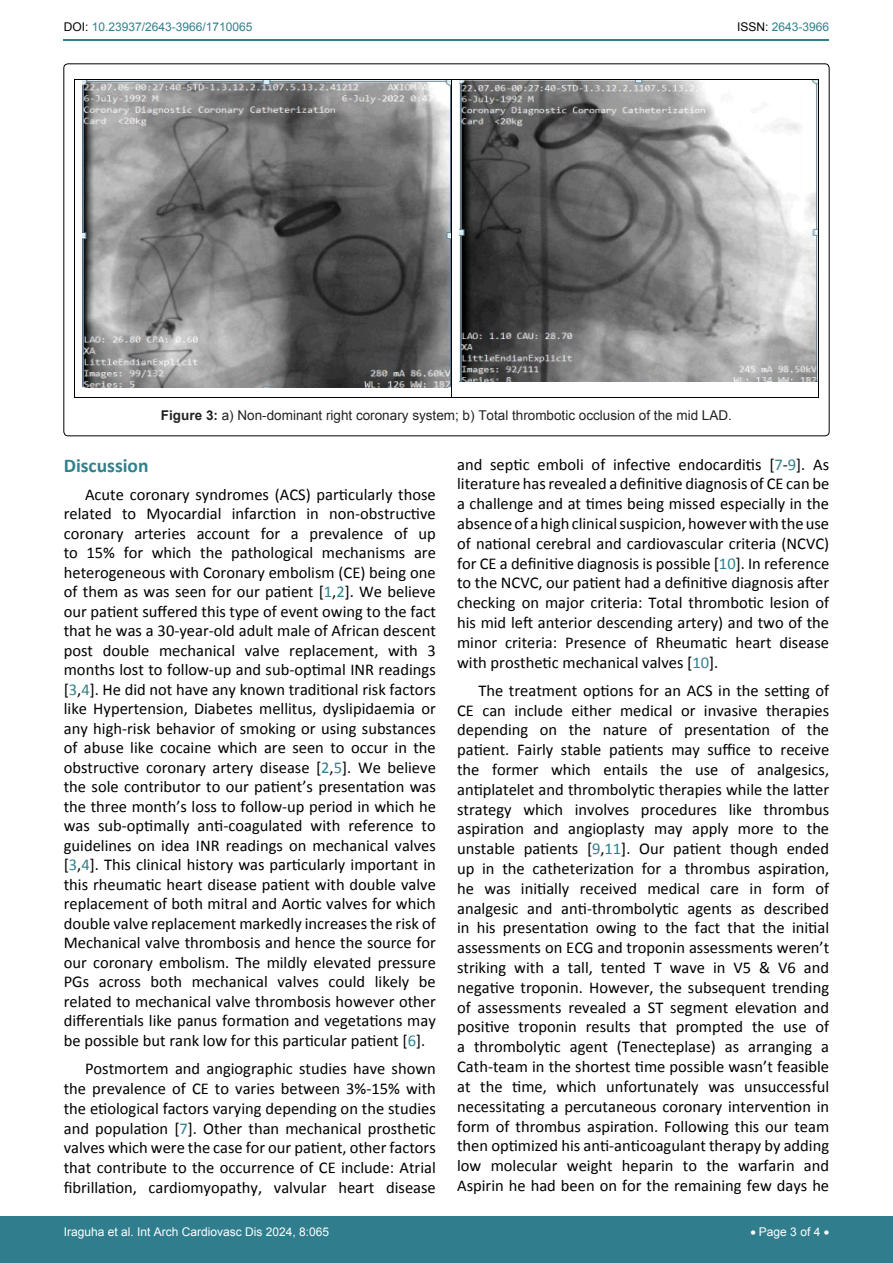
<style>
.page{position:relative;width:893px;height:1263px;background:#fff}
.page>*{position:absolute;margin:0;border:0;box-sizing:border-box;transform-origin:0 0}
.t1{font:700 19.5px "Calibri";color:#30808d}
.t2{font:16.5px/19.8px "Calibri";color:#000;text-align:justify}
.t3{font:13.5px "Arial";color:#222}
.t4{font:12px "Arial";color:#fff}
.t5{font:12px "Arial";color:#30808d}
.s1{color:#000}
.s2{font-weight:700}
.s3{color:#30808d}
</style>
<div class="page">
<hr style="left:64px;top:40px;width:765px;height:1px;background:#30808d">
<div style="left:0;top:1217px;width:893px;height:46px;background:#307d8d"></div>
<img style="left:83px;top:80px;width:367px;height:308px">
<img style="left:459px;top:80px;width:359px;height:301px">
<hr style="left:75px;top:79px;width:376px;height:1px;background:#010101">
<hr style="left:451px;top:79px;width:367px;height:1px;background:#010101">
<hr style="left:74px;top:80px;width:1px;height:317px;background:#010101">
<hr style="left:75px;top:397px;width:376px;height:1px;background:#010101">
<hr style="left:451px;top:80px;width:1px;height:317px;background:#010101">
<hr style="left:451px;top:397px;width:367px;height:1px;background:#010101">
<hr style="left:818px;top:80px;width:1px;height:317px;background:#010101">
<p class="t5" style="left:64px;top:19px;width:190px"><span class="s1">DOI:</span> 10.23937/2643-3966/1710065</p>
<p class="t5" style="left:737px;top:19px;width:94px"><span class="s1">ISSN:</span> 2643-3966</p>
<p class="t3" style="left:161px;top:407px;width:572px"><span class="s2">Figure 3:</span> a) Non-dominant right coronary system; b) Total thrombotic occlusion of the mid LAD.</p>
<p class="t1" style="left:64px;top:453px;width:86px">Discussion</p>
<p class="t2" style="left:64px;top:485px;width:374px;text-indent:21px">Acute coronary syndromes (ACS) particularly those related to Myocardial infarction in non-obstructive coronary arteries account for a prevalence of up to 15% for which the pathological mechanisms are heterogeneous with Coronary embolism (CE) being one of them as was seen for our patient [<span class="s3">1</span>,<span class="s3">2</span>]. We believe our patient suffered this type of event owing to the fact that he was a 30-year-old adult male of African descent post double mechanical valve replacement, with 3 months lost to follow-up and sub-optimal INR readings [<span class="s3">3</span>,<span class="s3">4</span>]. He did not have any known traditional risk factors like Hypertension, Diabetes mellitus, dyslipidaemia or any high-risk behavior of smoking or using substances of abuse like cocaine which are seen to occur in the obstructive coronary artery disease [<span class="s3">2</span>,<span class="s3">5</span>]. We believe the sole contributor to our patient’s presentation was the three month’s loss to follow-up period in which he was sub-optimally anti-coagulated with reference to guidelines on idea INR readings on mechanical valves [<span class="s3">3</span>,<span class="s3">4</span>]. This clinical history was particularly important in this rheumatic heart disease patient with double valve replacement of both mitral and Aortic valves for which double valve replacement markedly increases the risk of Mechanical valve thrombosis and hence the source for our coronary embolism. The mildly elevated pressure PGs across both mechanical valves could likely be related to mechanical valve thrombosis however other differentials like panus formation and vegetations may be possible but rank low for this particular patient [<span class="s3">6</span>].</p>
<p class="t2" style="left:64px;top:1059px;width:374px;text-indent:21px">Postmortem and angiographic studies have shown the prevalence of CE to varies between 3%-15% with the etiological factors varying depending on the studies and population [<span class="s3">7</span>]. Other than mechanical prosthetic valves which were the case for our patient, other factors that contribute to the occurrence of CE include: Atrial fibrillation, cardiomyopathy, valvular heart disease</p>
<p class="t2" style="left:457px;top:454px;width:374px">and septic emboli of infective endocarditis [<span class="s3">7</span>-<span class="s3">9</span>]. As literature has revealed a definitive diagnosis of CE can be a challenge and at times being missed especially in the absence of a high clinical suspicion, however with the use of national cerebral and cardiovascular criteria (NCVC) for CE a definitive diagnosis is possible [<span class="s3">10</span>]. In reference to the NCVC, our patient had a definitive diagnosis after checking on major criteria: Total thrombotic lesion of his mid left anterior descending artery) and two of the minor criteria: Presence of Rheumatic heart disease with prosthetic mechanical valves [<span class="s3">10</span>].</p>
<p class="t2" style="left:457px;top:680px;width:374px;text-indent:21px">The treatment options for an ACS in the setting of CE can include either medical or invasive therapies depending on the nature of presentation of the patient. Fairly stable patients may suffice to receive the former which entails the use of analgesics, antiplatelet and thrombolytic therapies while the latter strategy which involves procedures like thrombus aspiration and angioplasty may apply more to the unstable patients [<span class="s3">9</span>,<span class="s3">11</span>]. Our patient though ended up in the catheterization for a thrombus aspiration, he was initially received medical care in form of analgesic and anti-thrombolytic agents as described in his presentation owing to the fact that the initial assessments on ECG and troponin assessments weren’t striking with a tall, tented T wave in V5 &amp; V6 and negative troponin. However, the subsequent trending of assessments revealed a ST segment elevation and positive troponin results that prompted the use of a thrombolytic agent (Tenecteplase) as arranging a Cath-team in the shortest time possible wasn’t feasible at the time, which unfortunately was unsuccessful necessitating a percutaneous coronary intervention in form of thrombus aspiration. Following this our team then optimized his anti-anticoagulant therapy by adding low molecular weight heparin to the warfarin and Aspirin he had been on for the remaining few days he</p>
<p class="t4" style="left:64px;top:1223px;width:267px">Iraguha et al. Int Arch Cardiovasc Dis 2024, 8:065</p>
<p class="t4" style="left:750px;top:1223px;width:80px">• Page 3 of 4 •</p>
</div>
